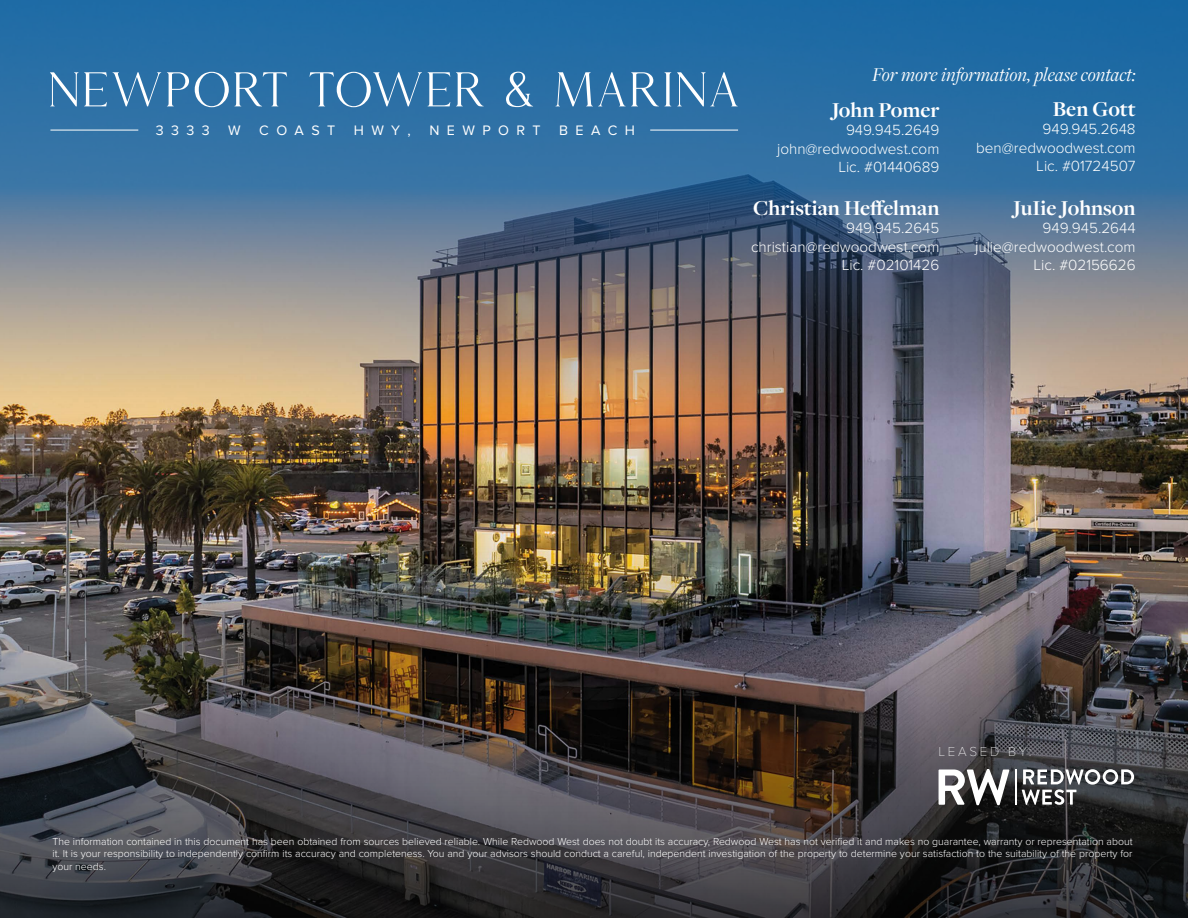
<style>
.page{position:relative;width:1188px;height:918px;background:#fff}
.page>*{position:absolute;margin:0;border:0;box-sizing:border-box;transform-origin:0 0}
.t1{font:700 22.05px "Freight Disp Pro";color:#fff}
.t2{font:italic 20.4px "Freight Disp Pro";color:#fff}
.t3{font:300 15.3px/18.3px "Proxima Nova";color:#fff;text-align:right}
.t4{font:14.25px "Proxima Nova";letter-spacing:.52em;color:#fff}
.t5{font:100 13.5px "Proxima Nova T";letter-spacing:.2em;color:#fff}
.t6{font:300 10.5px/12.6px "Proxima Nova";color:#fff;text-align:justify}
.t7{font:10.5px "Freight Disp Pro";color:#101316}
</style>
<div class="page">
<img style="left:0;top:424px;width:1188px;height:117px">
<img style="left:0;top:541px;width:1188px;height:377px">
<img style="left:0;top:0;width:1188px;height:424px">
<svg style="left:939px;top:769px;width:70px;height:36px"></svg>
<svg style="left:1022px;top:769px;width:112px;height:36px"></svg>
<hr style="left:1015px;top:769px;width:1px;height:36px;background:#fff">
<svg style="left:50px;top:72px;width:57px;height:34px;background:#558cb7"></svg>
<svg style="left:113px;top:72px;width:48px;height:34px;background:#4e87b4"></svg>
<svg style="left:167px;top:72px;width:22px;height:34px"></svg>
<svg style="left:195px;top:72px;width:92px;height:35px;background:#578eb8"></svg>
<svg style="left:310px;top:72px;width:112px;height:35px;background:#4f88b5"></svg>
<svg style="left:428px;top:72px;width:22px;height:34px"></svg>
<svg style="left:456px;top:72px;width:28px;height:34px"></svg>
<svg style="left:506px;top:72px;width:27px;height:35px"></svg>
<svg style="left:556px;top:72px;width:115px;height:34px;background:#568db8"></svg>
<svg style="left:677px;top:72px;width:61px;height:34px;background:#4d86b4"></svg>
<hr style="left:50px;top:130px;width:88px;height:1px;background:#fff">
<hr style="left:650px;top:130px;width:88px;height:1px;background:#fff">
<p class="t7" style="left:25px;top:467px;width:6px">8</p>
<h3 class="t4" style="left:156px;top:122px;width:55px">3333</h3>
<h3 class="t4" style="left:228px;top:122px;width:14px">W</h3>
<h3 class="t4" style="left:259px;top:122px;width:77px">COAST</h3>
<h3 class="t4" style="left:354px;top:122px;width:59px">HWY,</h3>
<h3 class="t4" style="left:429px;top:122px;width:113px">NEWPORT</h3>
<h3 class="t4" style="left:559px;top:122px;width:77px">BEACH</h3>
<h2 class="t2" style="left:872px;top:61px;width:265px">For more information, please contact:</h2>
<h1 class="t1" style="left:832px;top:95px;width:109px">John Pomer</h1>
<h3 class="t3" style="left:777px;top:120px;width:164px">949.945.2649 john@redwoodwest.com<br>Lic. #01440689</h3>
<h1 class="t1" style="left:753px;top:193px;width:188px">Christian Heffelman</h1>
<h3 class="t3" style="left:751px;top:218px;width:190px">949.945.2645 christian@redwoodwest.com<br>Lic. #02101426</h3>
<h1 class="t1" style="left:1053px;top:94px;width:84px">Ben Gott</h1>
<h3 class="t3" style="left:976px;top:119px;width:161px">949.945.2648 ben@redwoodwest.com<br>Lic. #01724507</h3>
<h1 class="t1" style="left:1013px;top:193px;width:124px">JuIie Johnson</h1>
<h3 class="t3" style="left:975px;top:218px;width:162px">949.945.2644 julie@redwoodwest.com<br>Lic. #02156626</h3>
<p class="t5" style="left:939px;top:744px;width:95px">LEASED BY:</p>
<p class="t6" style="left:52px;top:834px;width:1082px">The information contained in this document has been obtained from sources believed reliable. While Redwood West does not doubt its accuracy, Redwood West has not verified it and makes no guarantee, warranty or representation about it. It is your responsibility to independently confirm its accuracy and completeness. You and your advisors should conduct a careful, independent investigation of the property to determine your satisfaction to the suitability of the property for your needs.</p>
</div>
